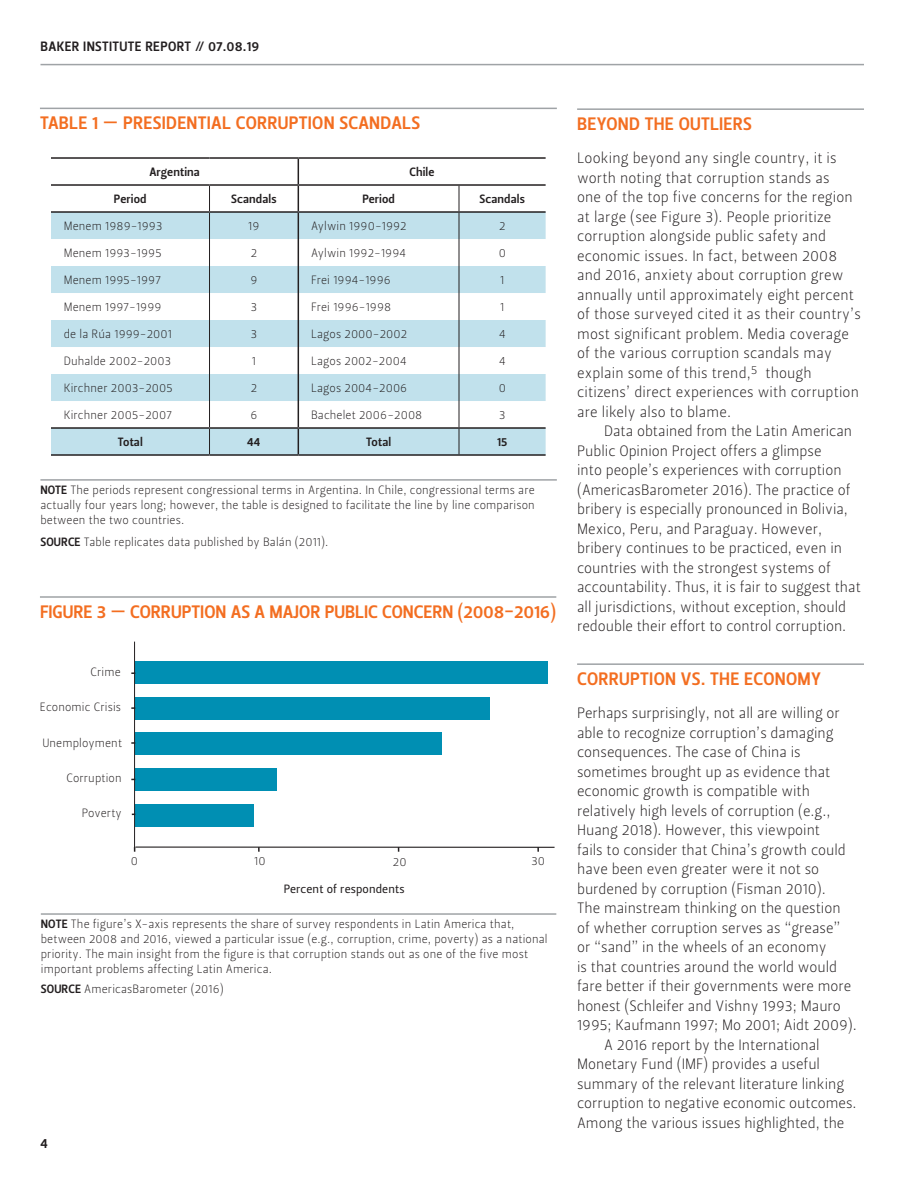
<style>
.page{position:relative;width:918px;height:1188px;background:#fff}
.page>*{position:absolute;margin:0;border:0;box-sizing:border-box;transform-origin:0 0}
.section_heading{font:18px "Leitura Sans Grot 3";color:#f36e21}
.section_head{font:18px "Leitura Sans Grot 3";letter-spacing:.015em;color:#f36e21}
.body_text{font:15px/19.5px "Leitura Sans Grot 1";color:#231f20}
.t1{font:13.5px "Leitura Sans Grot 3";letter-spacing:.025em;color:#231f20}
.Body_text___Hanging{font:12px/15px "Leitura Sans Grot 1";letter-spacing:.01em;color:#231f20;text-align:justify}
.Body_text___Hanging-2{font:12px "Leitura Sans Grot 3";letter-spacing:.01em;color:#231f20}
.Body_text___Hanging-3{font:12px "Leitura Sans Grot 2";letter-spacing:.01em;color:#231f20}
.s1{font-family:"Leitura Sans Grot 3"}
</style>
<div class="page">
<hr style="left:40px;top:64px;width:824px;height:1px;background:#9fa3a6">
<hr style="left:577px;top:108px;width:287px;height:2px;background:#9fa3a6">
<hr style="left:577px;top:663px;width:287px;height:2px;background:#9fa3a6">
<hr style="left:40px;top:108px;width:517px;height:1px;background:#9fa3a6">
<hr style="left:51px;top:454px;width:159px;height:2px;background:#231f20">
<hr style="left:210px;top:454px;width:88px;height:2px;background:#231f20">
<hr style="left:298px;top:454px;width:161px;height:2px;background:#231f20">
<hr style="left:459px;top:454px;width:87px;height:2px;background:#231f20">
<hr style="left:51px;top:157px;width:159px;height:2px;background:#231f20">
<hr style="left:210px;top:157px;width:88px;height:2px;background:#231f20">
<hr style="left:298px;top:157px;width:161px;height:2px;background:#231f20">
<hr style="left:459px;top:157px;width:87px;height:2px;background:#231f20">
<svg style="left:51px;top:159px;width:495px;height:295px"></svg>
<hr style="left:51px;top:211px;width:159px;height:2px;background:#231f20">
<hr style="left:210px;top:211px;width:88px;height:2px;background:#231f20">
<hr style="left:298px;top:211px;width:161px;height:2px;background:#231f20">
<hr style="left:459px;top:211px;width:87px;height:2px;background:#231f20">
<hr style="left:40px;top:479px;width:517px;height:2px;background:#9fa3a6">
<div style="left:135px;top:804px;width:119px;height:22px;background:#008fb3"></div>
<div style="left:135px;top:768px;width:142px;height:23px;background:#008fb3"></div>
<div style="left:135px;top:732px;width:307px;height:23px;background:#008fb3"></div>
<div style="left:135px;top:697px;width:355px;height:22px;background:#008fb3"></div>
<div style="left:135px;top:661px;width:413px;height:23px;background:#008fb3"></div>
<hr style="left:41px;top:913px;width:515px;height:2px;background:#9fa3a6">
<hr style="left:40px;top:596px;width:516px;height:2px;background:#9fa3a6">
<hr style="left:134px;top:642px;width:1px;height:207px;background:#231f20">
<hr style="left:135px;top:847px;width:420px;height:1px;background:#231f20">
<p class="t1" style="left:41px;top:39px;width:220px">BAKER INSTITUTE REPORT // 07.08.19</p>
<p class="section_head" style="left:40px;top:113px;width:382px">TABLE 1 — PRESIDENTIAL CORRUPTION SCANDALS</p>
<p class="Body_text___Hanging-2" style="left:149px;top:165px;width:52px">Argentina</p>
<p class="Body_text___Hanging-2" style="left:409px;top:165px;width:27px">Chile</p>
<p class="Body_text___Hanging-2" style="left:114px;top:192px;width:34px">Period</p>
<p class="Body_text___Hanging-2" style="left:231px;top:192px;width:47px">Scandals</p>
<p class="Body_text___Hanging-2" style="left:362px;top:192px;width:34px">Period</p>
<p class="Body_text___Hanging-2" style="left:480px;top:192px;width:47px">Scandals</p>
<p class="Body_text___Hanging" style="left:64px;top:219px;width:100px">Menem 1989-1993</p>
<p class="Body_text___Hanging" style="left:248px;top:219px;width:13px">19</p>
<p class="Body_text___Hanging" style="left:311px;top:219px;width:97px">Aylwin 1990-1992</p>
<p class="Body_text___Hanging" style="left:499px;top:219px;width:8px">2</p>
<p class="Body_text___Hanging" style="left:64px;top:246px;width:99px">Menem 1993-1995</p>
<p class="Body_text___Hanging" style="left:251px;top:246px;width:8px">2</p>
<p class="Body_text___Hanging" style="left:311px;top:246px;width:96px">Aylwin 1992-1994</p>
<p class="Body_text___Hanging" style="left:499px;top:246px;width:9px">0</p>
<p class="Body_text___Hanging" style="left:64px;top:273px;width:99px">Menem 1995-1997</p>
<p class="Body_text___Hanging" style="left:250px;top:273px;width:8px">9</p>
<p class="Body_text___Hanging" style="left:311px;top:273px;width:81px">Frei 1994-1996</p>
<p class="Body_text___Hanging" style="left:500px;top:273px;width:6px">1</p>
<p class="Body_text___Hanging" style="left:64px;top:300px;width:99px">Menem 1997-1999</p>
<p class="Body_text___Hanging" style="left:251px;top:300px;width:8px">3</p>
<p class="Body_text___Hanging" style="left:311px;top:300px;width:82px">Frei 1996-1998</p>
<p class="Body_text___Hanging" style="left:500px;top:300px;width:6px">1</p>
<p class="Body_text___Hanging" style="left:64px;top:327px;width:110px">de la Rúa 1999-2001</p>
<p class="Body_text___Hanging" style="left:251px;top:327px;width:8px">3</p>
<p class="Body_text___Hanging" style="left:311px;top:327px;width:98px">Lagos 2000-2002</p>
<p class="Body_text___Hanging" style="left:499px;top:327px;width:8px">4</p>
<p class="Body_text___Hanging" style="left:64px;top:354px;width:109px">Duhalde 2002-2003</p>
<p class="Body_text___Hanging" style="left:252px;top:354px;width:6px">1</p>
<p class="Body_text___Hanging" style="left:311px;top:354px;width:97px">Lagos 2002-2004</p>
<p class="Body_text___Hanging" style="left:499px;top:354px;width:8px">4</p>
<p class="Body_text___Hanging" style="left:64px;top:381px;width:111px">Kirchner 2003-2005</p>
<p class="Body_text___Hanging" style="left:251px;top:381px;width:8px">2</p>
<p class="Body_text___Hanging" style="left:311px;top:381px;width:98px">Lagos 2004-2006</p>
<p class="Body_text___Hanging" style="left:499px;top:381px;width:9px">0</p>
<p class="Body_text___Hanging" style="left:64px;top:408px;width:110px">Kirchner 2005-2007</p>
<p class="Body_text___Hanging" style="left:250px;top:408px;width:8px">6</p>
<p class="Body_text___Hanging" style="left:311px;top:408px;width:113px">Bachelet 2006-2008</p>
<p class="Body_text___Hanging" style="left:499px;top:408px;width:8px">3</p>
<p class="Body_text___Hanging-2" style="left:118px;top:435px;width:27px">Total</p>
<p class="Body_text___Hanging-2" style="left:247px;top:435px;width:15px">44</p>
<p class="Body_text___Hanging-2" style="left:366px;top:435px;width:27px">Total</p>
<p class="Body_text___Hanging-2" style="left:497px;top:435px;width:12px">15</p>
<p class="Body_text___Hanging" style="left:40px;top:483px;width:496px"><span class="s1">NOTE</span> The periods represent congressional terms in Argentina. In Chile, congressional terms are actually four years long; however, the table is designed to facilitate the line by line comparison between the two countries.</p>
<p class="Body_text___Hanging" style="left:40px;top:534px;width:290px"><span class="s1">SOURCE</span> Table replicates data published by Balán (2011).</p>
<p class="section_heading" style="left:40px;top:601px;width:518px">FIGURE 3 — CORRUPTION AS A MAJOR PUBLIC CONCERN (2008-2016)</p>
<p class="Body_text___Hanging" style="left:91px;top:665px;width:32px">Crime</p>
<p class="Body_text___Hanging" style="left:40px;top:699px;width:83px">Economic Crisis</p>
<p class="Body_text___Hanging" style="left:42px;top:735px;width:81px">Unemployment</p>
<p class="Body_text___Hanging" style="left:67px;top:770px;width:57px">Corruption</p>
<p class="Body_text___Hanging" style="left:82px;top:806px;width:42px">Poverty</p>
<p class="Body_text___Hanging" style="left:131px;top:854px;width:9px">0</p>
<p class="Body_text___Hanging" style="left:254px;top:854px;width:13px">10</p>
<p class="Body_text___Hanging" style="left:393px;top:855px;width:15px">20</p>
<p class="Body_text___Hanging" style="left:531px;top:853px;width:15px">30</p>
<p class="Body_text___Hanging-3" style="left:284px;top:882px;width:122px">Percent of respondents</p>
<p class="Body_text___Hanging" style="left:41px;top:917px;width:508px;text-align:left"><span class="s1">NOTE</span> The figure’s X-axis represents the share of survey respondents in Latin America that, between 2008 and 2016, viewed a particular issue (e.g., corruption, crime, poverty) as a national priority. The main insight from the figure is that corruption stands out as one of the five most important problems affecting Latin America.</p>
<p class="Body_text___Hanging" style="left:41px;top:981px;width:184px"><span class="s1">SOURCE</span> AmericasBarometer (2016)</p>
<p class="t1" style="left:40px;top:1135px;width:9px">4</p>
<p class="section_heading" style="left:577px;top:113px;width:176px">BEYOND THE OUTLIERS</p>
<p class="body_text" style="left:577px;top:149px;width:285px">Looking beyond any single country, it is worth noting that corruption stands as<br>one of the top five concerns for the region at large (see Figure 3). People prioritize corruption alongside public safety and economic issues. In fact, between 2008 and 2016, anxiety about corruption grew annually until approximately eight percent of those surveyed cited it as their country’s most significant problem. Media coverage of the various corruption scandals may explain some of this trend,<sup>5</sup> though citizens’ direct experiences with corruption are likely also to blame.</p>
<p class="body_text" style="left:577px;top:422px;width:285px;text-indent:27px">Data obtained from the Latin American Public Opinion Project offers a glimpse<br>into people’s experiences with corruption (AmericasBarometer 2016). The practice of bribery is especially pronounced in Bolivia, Mexico, Peru, and Paraguay. However, bribery continues to be practiced, even in countries with the strongest systems of accountability. Thus, it is fair to suggest that all jurisdictions, without exception, should redouble their effort to control corruption.</p>
<p class="section_heading" style="left:577px;top:668px;width:245px">CORRUPTION VS. THE ECONOMY</p>
<p class="body_text" style="left:577px;top:704px;width:281px">Perhaps surprisingly, not all are willing or able to recognize corruption’s damaging consequences. The case of China is sometimes brought up as evidence that economic growth is compatible with relatively high levels of corruption (e.g., Huang 2018). However, this viewpoint<br>fails to consider that China’s growth could have been even greater were it not so burdened by corruption (Fisman 2010).<br>The mainstream thinking on the question of whether corruption serves as “grease” or “sand” in the wheels of an economy<br>is that countries around the world would fare better if their governments were more honest (Schleifer and Vishny 1993; Mauro 1995; Kaufmann 1997; Mo 2001; Aidt 2009).</p>
<p class="body_text" style="left:577px;top:1035px;width:281px;text-indent:27px">A 2016 report by the International Monetary Fund (IMF) provides a useful summary of the relevant literature linking corruption to negative economic outcomes.<br>Among the various issues highlighted, the</p>
</div>
